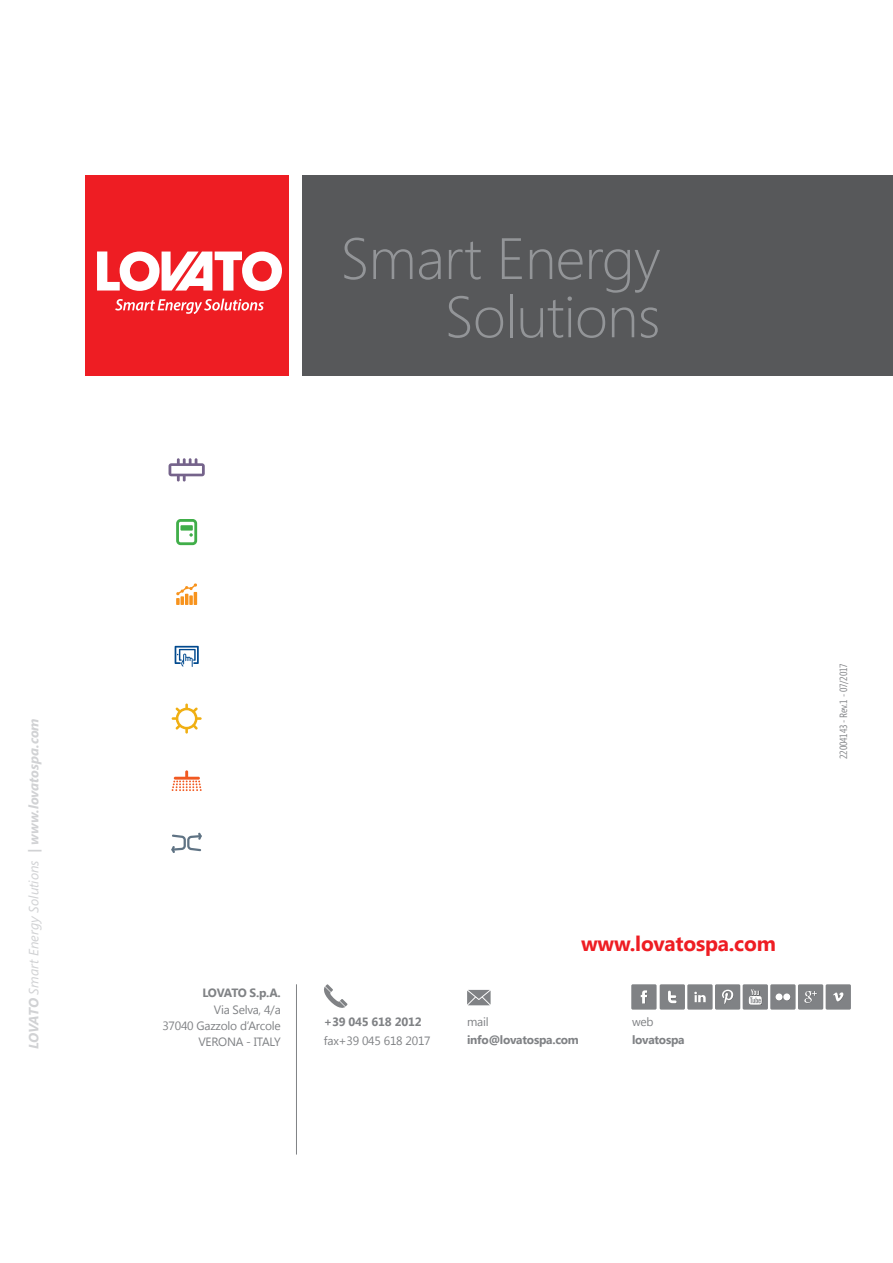
<style>
.page{position:relative;width:893px;height:1263px;background:#fff}
.page>*{position:absolute;margin:0;border:0;box-sizing:border-box;transform-origin:0 0}
.t1{font:300 58.2px/58.2px "Segoe";letter-spacing:-.01em;color:#939598;text-align:right}
.t2{font:700 21px "Segoe UI";letter-spacing:-.01em;color:#ee1d23}
.t3{font:italic 700 13.5px "Segoe";color:#d1d2d4}
.t4{font:12px/16.2px "Segoe UI";letter-spacing:-.02em;color:#808285;text-align:right}
.t5{font:700 12px "Segoe UI";letter-spacing:-.02em;color:#808285}
.t6{font:10.5px "Segoe Condensed";letter-spacing:-.02em;color:#808285}
.s1{font-weight:400}
</style>
<div class="page">
<div style="left:302px;top:175px;width:591px;height:201px;background:#57585a"></div>
<svg style="left:324px;top:984px;width:24px;height:24px"></svg>
<svg style="left:467px;top:990px;width:24px;height:15px"></svg>
<div style="left:660px;top:984px;width:25px;height:25px;background:#808285"></div>
<svg style="left:668px;top:991px;width:9px;height:12px"></svg>
<div style="left:687px;top:984px;width:26px;height:25px;background:#808285"></div>
<svg style="left:694px;top:992px;width:12px;height:10px"></svg>
<div style="left:715px;top:984px;width:25px;height:25px;background:#808285"></div>
<svg style="left:722px;top:990px;width:12px;height:14px"></svg>
<div style="left:743px;top:984px;width:25px;height:25px;background:#808285"></div>
<svg style="left:749px;top:989px;width:13px;height:16px"></svg>
<div style="left:826px;top:984px;width:25px;height:25px;background:#808285"></div>
<svg style="left:833px;top:992px;width:11px;height:10px"></svg>
<div style="left:770px;top:984px;width:26px;height:25px;background:#808285"></div>
<div style="left:783px;top:993px;width:7px;height:7px;background:#fff;border-radius:50%"></div>
<div style="left:776px;top:993px;width:7px;height:7px;background:#fff;border-radius:50%"></div>
<div style="left:798px;top:984px;width:25px;height:25px;background:#808285"></div>
<svg style="left:804px;top:991px;width:13px;height:12px"></svg>
<div style="left:631px;top:984px;width:26px;height:25px;background:#808285"></div>
<svg style="left:641px;top:990px;width:6px;height:14px"></svg>
<hr style="left:296px;top:984px;width:1px;height:170px;background:#808285">
<div style="left:85px;top:175px;width:204px;height:201px;background:#ee1d23"></div>
<svg style="left:97px;top:251px;width:185px;height:63px"></svg>
<svg style="left:169px;top:458px;width:36px;height:23px"></svg>
<svg style="left:172px;top:703px;width:30px;height:30px"></svg>
<svg style="left:176px;top:519px;width:21px;height:26px"></svg>
<svg style="left:172px;top:770px;width:30px;height:21px"></svg>
<svg style="left:171px;top:833px;width:31px;height:20px"></svg>
<svg style="left:176px;top:583px;width:21px;height:22px"></svg>
<svg style="left:175px;top:646px;width:24px;height:21px"></svg>
<h1 class="t1" style="left:340px;top:230px;width:322px">Smart Energy<br>Solutions</h1>
<p class="t3" style="left:26px;top:1049px;width:332px;rotate:-90deg">LOVATO <span class="s1">Smart Energy Solutions</span> | www.lovatospa.com</p>
<p class="t6" style="left:838px;top:759px;width:97px;rotate:-90deg">22004143 - Rev.1 - 07/2017</p>
<p class="t5" style="left:202px;top:985px;width:80px">LOVATO S.p.A.</p>
<p class="t4" style="left:162px;top:1001px;width:120px">Via Selva, 4/a<br>37040 Gazzolo d’Arcole<br>VERONA - ITALY</p>
<p class="t5" style="left:324px;top:1013px;width:99px">+39 045 618 2012</p>
<p class="t4" style="left:324px;top:1032px;width:108px">fax+39 045 618 2017</p>
<h2 class="t2" style="left:581px;top:929px;width:196px">www.lovatospa.com</h2>
<p class="t4" style="left:467px;top:1013px;width:23px">mail</p>
<p class="t5" style="left:467px;top:1031px;width:113px">info@lovatospa.com</p>
<p class="t4" style="left:632px;top:1013px;width:23px">web</p>
<p class="t5" style="left:632px;top:1031px;width:54px">lovatospa</p>
</div>
